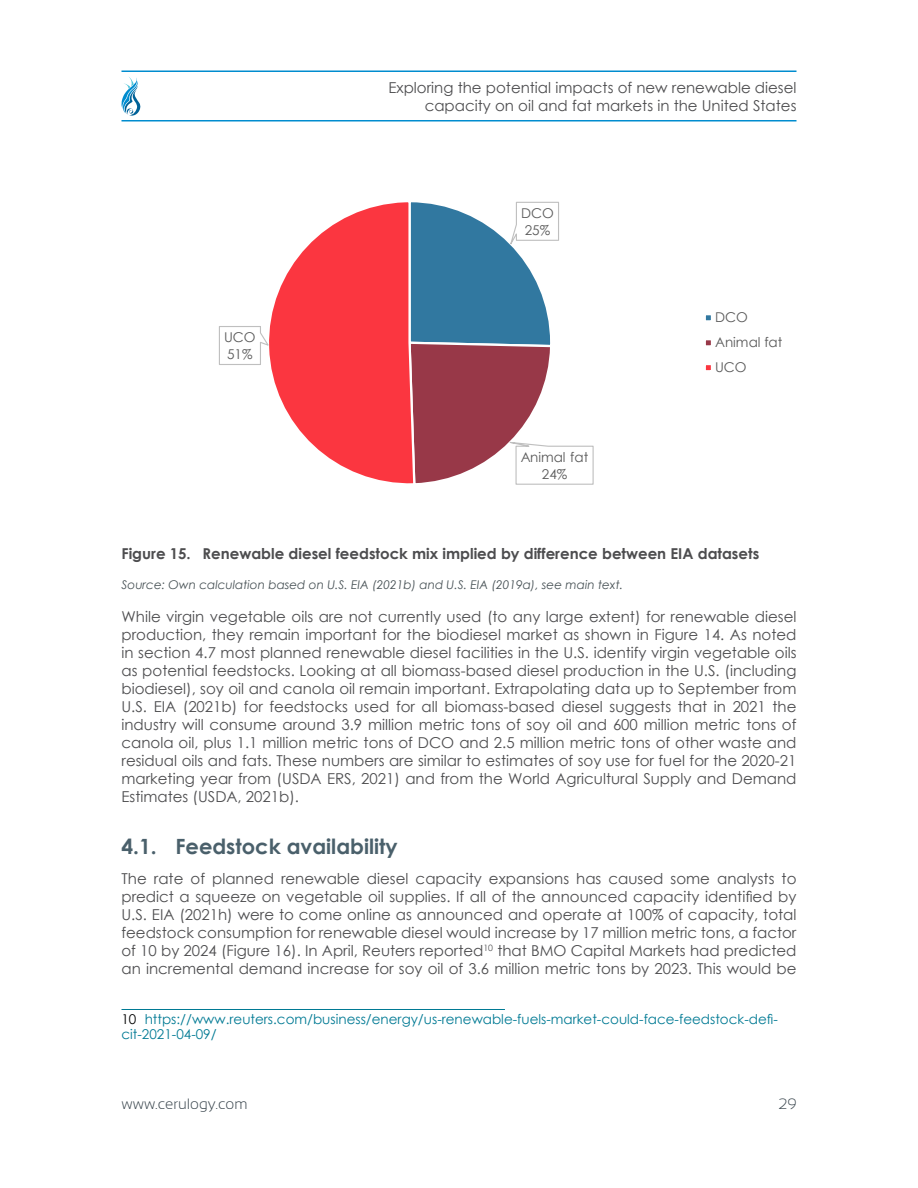
<style>
.page{position:relative;width:918px;height:1188px;background:#fff}
.page>*{position:absolute;margin:0;border:0;box-sizing:border-box;transform-origin:0 0}
.t1{font:700 21px "Century Gothic";color:#4a606b}
.Cerulogy_normal{font:15px/18px "Century Gothic";color:#4d4d4f;text-align:justify}
.t2{font:700 15px "Century Gothic";color:#4d4d4f}
.t3{font:300 15px "Sansation";color:#36424a}
.Footnote{font:13.5px/15px "Century Gothic";color:#007a94}
.t4{font:13.5px/16.5px "Century Gothic";color:#595959}
.Cerulogy_table_figur{font:italic 12px "Century Gothic";color:#485256}
.s1{color:#000}
</style>
<div class="page">
<hr style="left:122px;top:70px;width:674px;height:2px;background:#008ccf">
<hr style="left:122px;top:120px;width:674px;height:2px;background:#008ccf">
<svg style="left:121px;top:77px;width:20px;height:39px"></svg>
<svg style="left:219px;top:201px;width:375px;height:284px"></svg>
<div style="left:705px;top:314px;width:7px;height:7px;background:#3178a0"></div>
<div style="left:704px;top:313px;width:9px;height:10px;border:2px solid #fff"></div>
<div style="left:705px;top:339px;width:7px;height:7px;background:#983848"></div>
<div style="left:704px;top:338px;width:9px;height:10px;border:2px solid #fff"></div>
<div style="left:705px;top:364px;width:7px;height:7px;background:#fb3640"></div>
<div style="left:704px;top:363px;width:9px;height:9px;border:2px solid #fff"></div>
<hr style="left:122px;top:1009px;width:383px;height:1px;background:#007a94">
<p class="Cerulogy_normal" style="left:389px;top:78px;width:410px;text-align:right">Exploring the potential impacts of new renewable diesel capacity on oil and fat markets in the United States</p>
<p class="t4" style="left:224px;top:329px;width:33px">UCO<br>51%</p>
<p class="t4" style="left:521px;top:205px;width:34px">DCO<br>25%</p>
<p class="t4" style="left:521px;top:449px;width:69px;text-align:center">Animal fat<br>24%</p>
<p class="t4" style="left:715px;top:305px;width:69px;line-height:24.9px">DCO<br>Animal fat<br>UCO</p>
<p class="t2" style="left:122px;top:543px;width:639px">Figure 15. Renewable diesel feedstock mix implied by difference between EIA datasets</p>
<p class="Cerulogy_table_figur" style="left:122px;top:576px;width:503px">Source: Own calculation based on U.S. EIA (2021b) and U.S. EIA (2019a), see main text.</p>
<p class="Cerulogy_normal" style="left:122px;top:607px;width:677px">While virgin vegetable oils are not currently used (to any large extent) for renewable diesel production, they remain important for the biodiesel market as shown in Figure 14. As noted in section 4.7 most planned renewable diesel facilities in the U.S. identify virgin vegetable oils as potential feedstocks. Looking at all biomass-based diesel production in the U.S. (including biodiesel), soy oil and canola oil remain important. Extrapolating data up to September from U.S. EIA (2021b) for feedstocks used for all biomass-based diesel suggests that in 2021 the industry will consume around 3.9 million metric tons of soy oil and 600 million metric tons of canola oil, plus 1.1 million metric tons of DCO and 2.5 million metric tons of other waste and residual oils and fats. These numbers are similar to estimates of soy use for fuel for the 2020-21 marketing year from (USDA ERS, 2021) and from the World Agricultural Supply and Demand Estimates (USDA, 2021b).</p>
<p class="t1" style="left:122px;top:830px;width:278px">4.1. Feedstock availability</p>
<p class="Cerulogy_normal" style="left:122px;top:869px;width:677px">The rate of planned renewable diesel capacity expansions has caused some analysts to predict a squeeze on vegetable oil supplies. If all of the announced capacity identified by U.S. EIA (2021h) were to come online as announced and operate at 100% of capacity, total feedstock consumption for renewable diesel would increase by 17 million metric tons, a factor of 10 by 2024 (Figure 16). In April, Reuters reported<sup>10</sup> that BMO Capital Markets had predicted an incremental demand increase for soy oil of 3.6 million metric tons by 2023. This would be</p>
<p class="Footnote" style="left:122px;top:1012px;width:658px"><span class="s1">10</span> https://www.reuters.com/business/energy/us-renewable-fuels-market-could-face-feedstock-defi&shy;cit-2021-04-09/</p>
<p class="t3" style="left:122px;top:1095px;width:128px">www.cerulogy.com</p>
<p class="t3" style="left:779px;top:1095px;width:19px">29</p>
</div>
